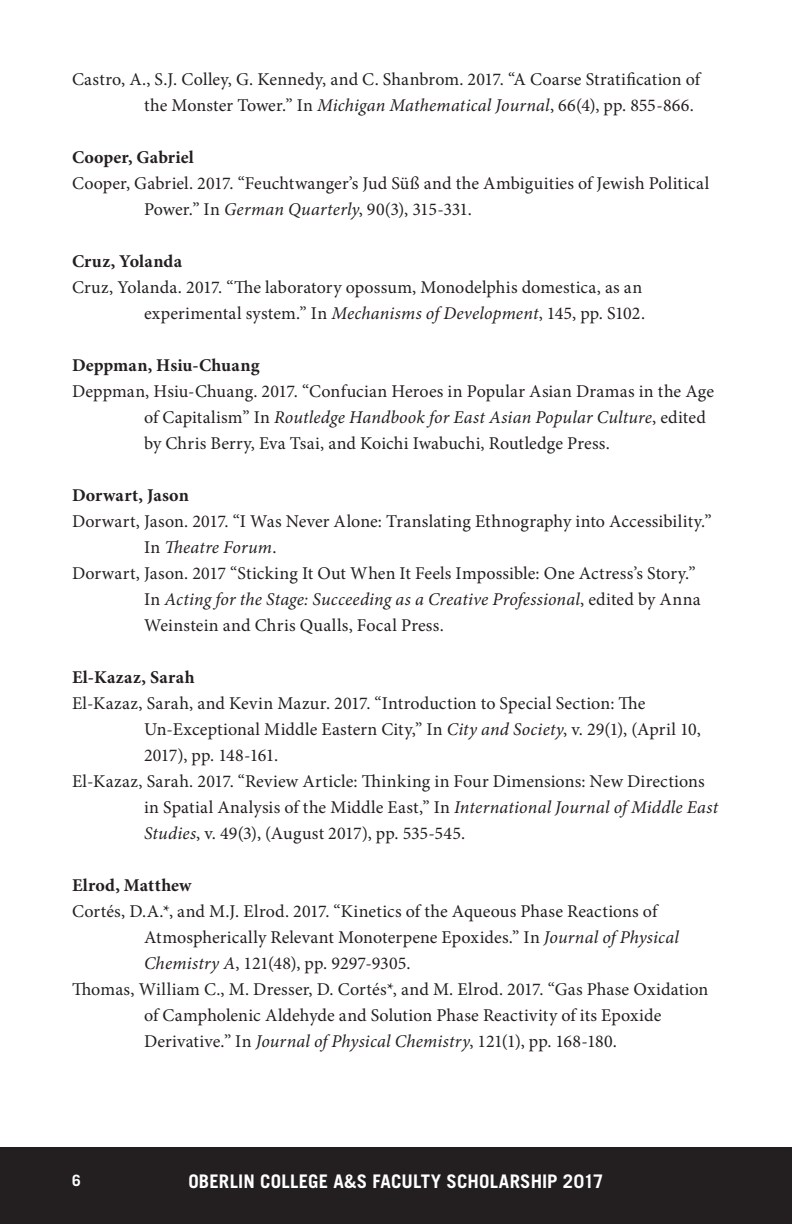
<style>
.page{position:relative;width:792px;height:1224px;background:#fff}
.page>*{position:absolute;margin:0;border:0;box-sizing:border-box;transform-origin:0 0}
.t1{font:700 18.8px "Trade Gothic LT Std";letter-spacing:.01em;color:#fff}
.indent{font:18px/26px "Minion Pro";letter-spacing:.01em;color:#231f20}
.indent-2{font:700 18px "Minion Pro";letter-spacing:.01em;color:#231f20}
.t2{font:700 15.6px "Trade Gothic LT Std";color:#fff}
.s1{font-style:italic}
</style>
<div class="page">
<div style="left:0;top:1147px;width:792px;height:77px;background:#231f20"></div>
<p class="indent" style="left:144px;top:66px;width:558px;text-indent:-72px">Castro, A., S.J. Colley, G. Kennedy, and C. Shanbrom. 2017. “A Coarse Stratification of the Monster Tower.” In <span class="s1">Michigan Mathematical Journal</span>, 66(4), pp. 855-866.</p>
<p class="indent-2" style="left:72px;top:145px;width:123px">Cooper, Gabriel</p>
<p class="indent" style="left:144px;top:170px;width:567px;text-indent:-72px">Cooper, Gabriel. 2017. “Feuchtwanger’s Jud Süß and the Ambiguities of Jewish Political<br>Power.” In <span class="s1">German Quarterly</span>, 90(3), 315-331.</p>
<p class="indent-2" style="left:72px;top:249px;width:112px">Cruz, Yolanda</p>
<p class="indent" style="left:72px;top:274px;width:575px;text-align:right">Cruz, Yolanda. 2017. “The laboratory opossum, Monodelphis domestica, as an experimental system.” In <span class="s1">Mechanisms of Development</span>, 145, pp. S102.</p>
<p class="indent-2" style="left:72px;top:353px;width:189px">Deppman, Hsiu-Chuang</p>
<p class="indent" style="left:144px;top:378px;width:572px;text-indent:-72px">Deppman, Hsiu-Chuang. 2017. “Confucian Heroes in Popular Asian Dramas in the Age of Capitalism” In <span class="s1">Routledge Handbook for East Asian Popular Culture</span>, edited by Chris Berry, Eva Tsai, and Koichi Iwabuchi, Routledge Press.</p>
<p class="indent-2" style="left:72px;top:483px;width:118px">Dorwart, Jason</p>
<p class="indent" style="left:144px;top:508px;width:569px;text-indent:-72px">Dorwart, Jason. 2017. “I Was Never Alone: Translating Ethnography into Accessibility.”<br>In <span class="s1">Theatre Forum</span>.</p>
<p class="indent" style="left:144px;top:560px;width:558px;text-indent:-72px">Dorwart, Jason. 2017 “Sticking It Out When It Feels Impossible: One Actress’s Story.”<br>In <span class="s1">Acting for the Stage: Succeeding as a Creative Professional</span>, edited by Anna<br>Weinstein and Chris Qualls, Focal Press.</p>
<p class="indent-2" style="left:72px;top:665px;width:124px">El-Kazaz, Sarah</p>
<p class="indent" style="left:144px;top:690px;width:559px;text-indent:-72px">El-Kazaz, Sarah, and Kevin Mazur. 2017. “Introduction to Special Section: The<br>Un-Exceptional Middle Eastern City,” In <span class="s1">City and Society</span>, v. 29(1), (April 10,<br>2017), pp. 148-161.</p>
<p class="indent" style="left:144px;top:768px;width:576px;text-indent:-72px">El-Kazaz, Sarah. 2017. “Review Article: Thinking in Four Dimensions: New Directions in Spatial Analysis of the Middle East,” In <span class="s1">International Journal of Middle East<br>Studies</span>, v. 49(3), (August 2017), pp. 535-545.</p>
<p class="indent-2" style="left:72px;top:873px;width:121px">Elrod, Matthew</p>
<p class="indent" style="left:144px;top:898px;width:536px;text-indent:-72px">Cortés, D.A.*, and M.J. Elrod. 2017. “Kinetics of the Aqueous Phase Reactions of<br>Atmospherically Relevant Monoterpene Epoxides.” In <span class="s1">Journal of Physical<br>Chemistry A</span>, 121(48), pp. 9297-9305.</p>
<p class="indent" style="left:144px;top:976px;width:566px;text-indent:-72px">Thomas, William C., M. Dresser, D. Cortés*, and M. Elrod. 2017. “Gas Phase Oxidation of Campholenic Aldehyde and Solution Phase Reactivity of its Epoxide<br>Derivative.” In <span class="s1">Journal of Physical Chemistry</span>, 121(1), pp. 168-180.</p>
<p class="t2" style="left:72px;top:1171px;width:10px">6</p>
<p class="t1" style="left:188px;top:1170px;width:417px">OBERLIN COLLEGE A&amp;S FACULTY SCHOLARSHIP 2017</p>
</div>
